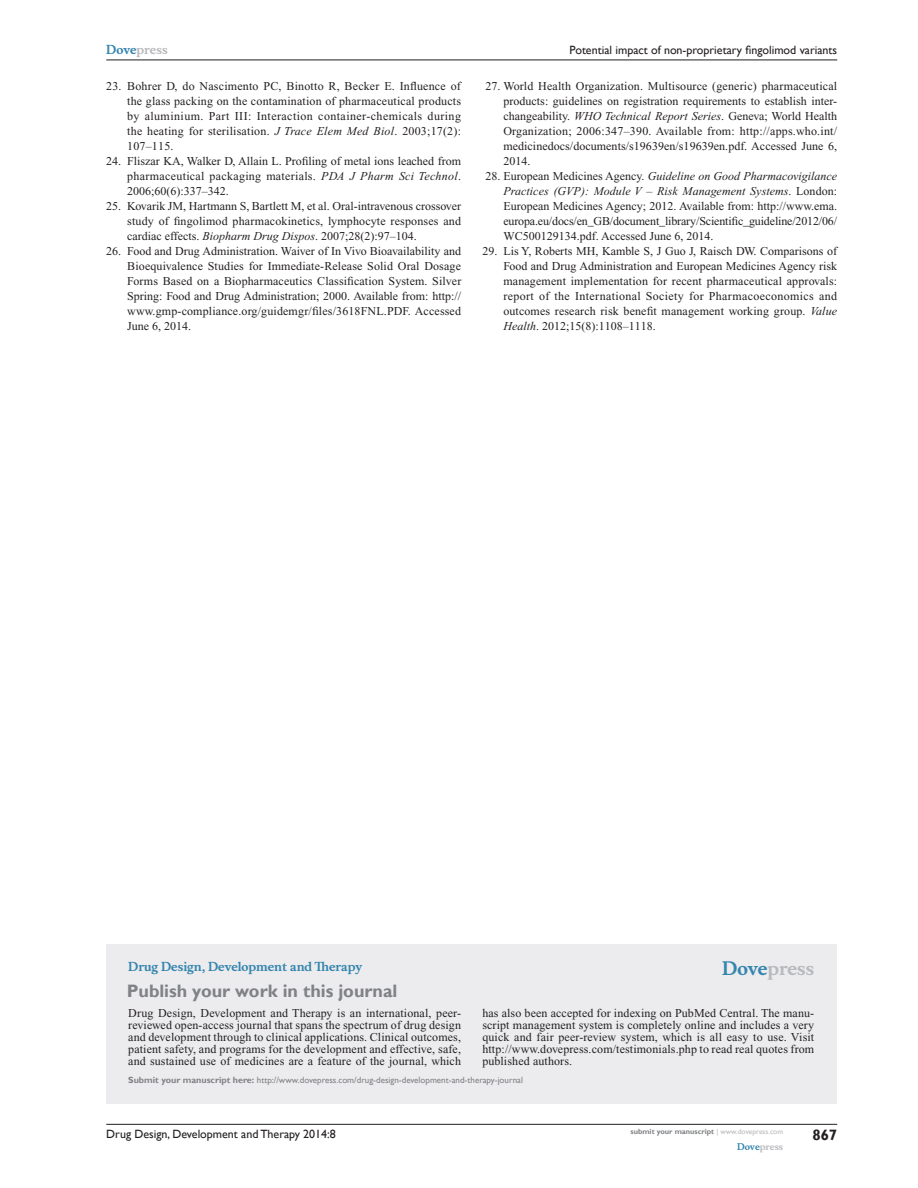
<style>
.page{position:relative;width:918px;height:1188px;background:#fff}
.page>*{position:absolute;margin:0;border:0;box-sizing:border-box;transform-origin:0 0}
.PromBx-H1{font:700 18px "Gill Sans";color:#808285}
.PromBx-Brand{font:700 18px "Musee";color:#b8b9bc}
.t1{font:700 15px "Gill Sans";color:#231f20}
.RefNL2{font:12px/15px "Times New Roman";letter-spacing:.01em;color:#231f20;text-align:justify}
.PromBx-Tx{font:12px/12px "Times New Roman";letter-spacing:.01em;color:#231f20;text-align:justify}
.t2{font:12px "Gill Sans";color:#231f20}
.PromBx-JrnlName{font:700 12px "Musee";color:#3485ae}
.t3{font:700 12px "Musee";color:#b8b9bc}
.PromBx-SubmitMssWebA{font:9px "Gill Sans";color:#808285}
.t4{font:700 9px "Musee";color:#b8b9bc}
.t5{font:700 7.5px "Gill Sans";color:#808285}
.s1{color:#3485ae}
.s2{font-style:italic}
.s3{font-weight:700}
.s4{font-weight:400;color:#b8b9bc}
</style>
<div class="page">
<div style="left:106px;top:944px;width:731px;height:159px;background:#ececee"></div>
<hr style="left:106px;top:1124px;width:731px;height:1px;background:#231f20">
<hr style="left:106px;top:60px;width:731px;height:1px;background:#231f20">
<p class="t3" style="left:106px;top:43px;width:63px"><span class="s1">Dove</span>press</p>
<p class="RefNL2" style="left:127px;top:79px;width:335px;text-indent:-21px">23. Bohrer D, do Nascimento PC, Binotto R, Becker E. Influence of the glass packing on the contamination of pharmaceutical products by aluminium. Part III: Interaction container-chemicals during the heating for sterilisation. <span class="s2">J Trace Elem Med Biol</span>. 2003;17(2):<br>107–115.</p>
<p class="RefNL2" style="left:127px;top:154px;width:335px;text-indent:-21px">24. Fliszar KA, Walker D, Allain L. Profiling of metal ions leached from pharmaceutical packaging materials. <span class="s2">PDA J Pharm Sci Technol</span>.<br>2006;60(6):337–342.</p>
<p class="RefNL2" style="left:127px;top:199px;width:335px;text-indent:-21px">25. Kovarik JM, Hartmann S, Bartlett M, et al. Oral-intravenous crossover study of fingolimod pharmacokinetics, lymphocyte responses and cardiac effects. <span class="s2">Biopharm Drug Dispos</span>. 2007;28(2):97–104.</p>
<p class="RefNL2" style="left:127px;top:244px;width:336px;text-indent:-21px">26. Food and Drug Administration. Waiver of In Vivo Bioavailability and Bioequivalence Studies for Immediate-Release Solid Oral Dosage Forms Based on a Biopharmaceutics Classification System. Silver Spring: Food and Drug Administration; 2000. Available from: http:// www.gmp-compliance.org/guidemgr/files/3618FNL.PDF. Accessed June 6, 2014.</p>
<p class="t2" style="left:570px;top:43px;width:269px">Potential impact of non-proprietary fingolimod variants</p>
<p class="RefNL2" style="left:503px;top:79px;width:335px;text-indent:-18px">27. World Health Organization. Multisource (generic) pharmaceutical products: guidelines on registration requirements to establish inter&shy;changeability. <span class="s2">WHO Technical Report Series</span>. Geneva; World Health Organization; 2006:347–390. Available from: http://apps.who.int/ medicinedocs/documents/s19639en/s19639en.pdf. Accessed June 6, 2014.</p>
<p class="RefNL2" style="left:503px;top:169px;width:335px;text-indent:-18px">28. European Medicines Agency. <span class="s2">Guideline on Good Pharmacovigilance Practices (GVP): Module V – Risk Management Systems</span>. London:<br>European Medicines Agency; 2012. Available from: http://www.ema. europa.eu/docs/en_GB/document_library/Scientific_guideline/2012/06/ WC500129134.pdf. Accessed June 6, 2014.</p>
<p class="RefNL2" style="left:503px;top:244px;width:335px;text-indent:-21px">29. Lis Y, Roberts MH, Kamble S, J Guo J, Raisch DW. Comparisons of Food and Drug Administration and European Medicines Agency risk management implementation for recent pharmaceutical approvals: report of the International Society for Pharmacoeconomics and outcomes research risk benefit management working group. <span class="s2">Value Health</span>. 2012;15(8):1108–1118.</p>
<p class="PromBx-JrnlName" style="left:128px;top:959px;width:236px">Drug Design, Development and Therapy</p>
<p class="PromBx-H1" style="left:127px;top:980px;width:272px">Publish your work in this journal</p>
<p class="PromBx-Brand" style="left:722px;top:958px;width:94px"><span class="s1">Dove</span>press</p>
<p class="PromBx-Tx" style="left:128px;top:1007px;width:334px">Drug Design, Development and Therapy is an international, peer&shy;reviewed open-access journal that spans the spectrum of drug design and development through to clinical applications. Clinical outcomes, patient safety, and programs for the development and effective, safe, and sustained use of medicines are a feature of the journal, which</p>
<p class="PromBx-Tx" style="left:482px;top:1007px;width:333px">has also been accepted for indexing on PubMed Central. The manu&shy;script management system is completely online and includes a very quick and fair peer-review system, which is all easy to use. Visit http://www.dovepress.com/testimonials.php to read real quotes from published authors.</p>
<p class="PromBx-SubmitMssWebA" style="left:128px;top:1075px;width:396px"><span class="s3">Submit your manuscript here:</span> http://www.dovepress.com/drug-design-development-and-therapy-journal</p>
<p class="t2" style="left:106px;top:1127px;width:231px">Drug Design, Development and Therapy 2014:8</p>
<p class="t5" style="left:631px;top:1127px;width:154px">submit your manuscript <span class="s4">| www.dovepress.com</span></p>
<p class="t4" style="left:737px;top:1141px;width:48px"><span class="s1">Dove</span>press</p>
<p class="t1" style="left:812px;top:1126px;width:26px">867</p>
</div>
